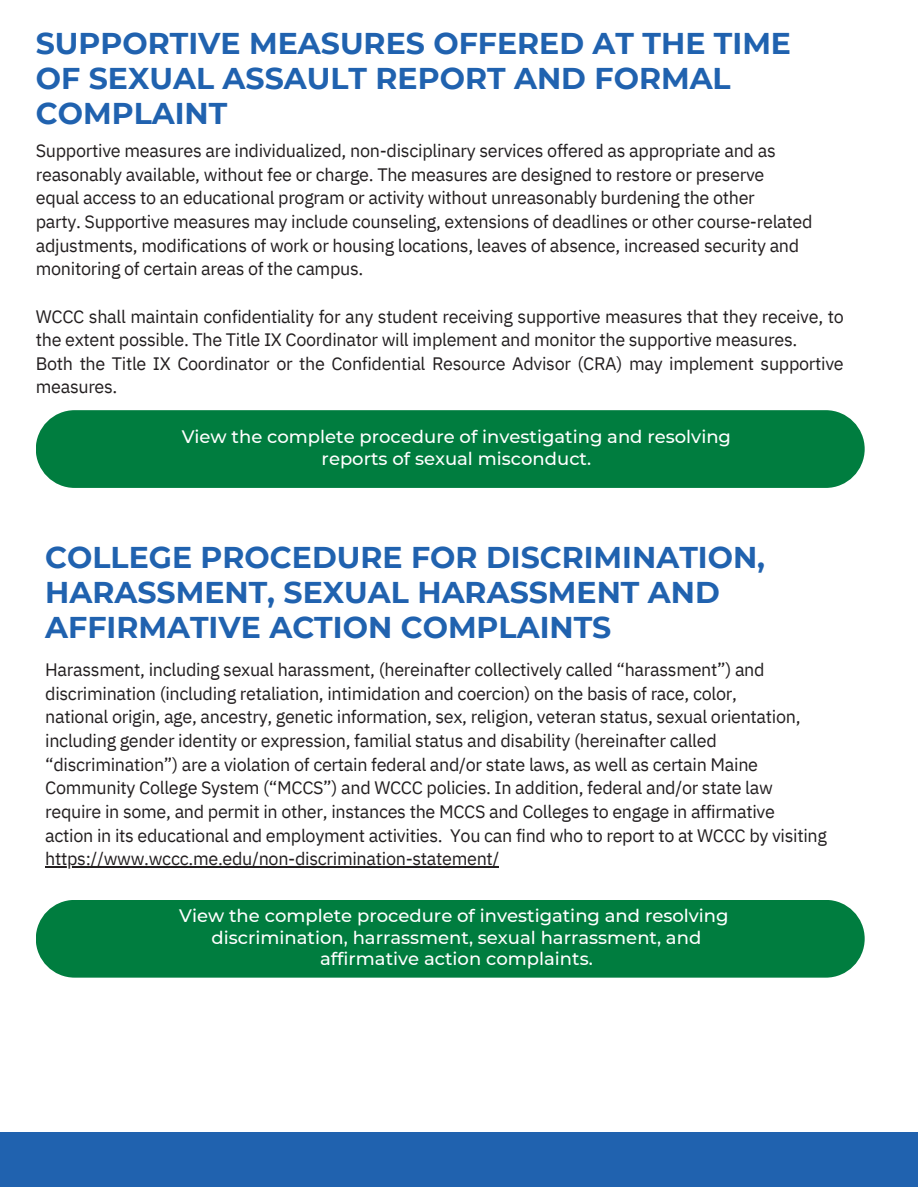
<style>
.page{position:relative;width:918px;height:1188px;background:#fff}
.page>*{position:absolute;margin:0;border:0;box-sizing:border-box;transform-origin:0 0}
.t1{font:700 30px/34.8px "Montserrat";color:#2062af}
.t2{font:18px/23.7px "IBM Plex Sans";letter-spacing:-.02em;color:#231f20}
.t3{font:500 18px/21.3px "Montserrat";color:#fff;text-align:center}
</style>
<div class="page">
<div style="left:0;top:1132px;width:918px;height:54px;background:#2062af"></div>
<div style="left:36px;top:410px;width:829px;height:78px;background:#007d3f;border-radius:39px"></div>
<hr style="left:45px;top:866px;width:454px;height:1px;background:#231f20">
<div style="left:36px;top:900px;width:829px;height:78px;background:#007d3f;border-radius:39px"></div>
<h1 class="t1" style="left:36px;top:26px;width:757px">SUPPORTIVE MEASURES OFFERED AT THE TIME<br>OF SEXUAL ASSAULT REPORT AND FORMAL<br>COMPLAINT</h1>
<p class="t2" style="left:36px;top:139px;width:741px">Supportive measures are individualized, non-disciplinary services offered as appropriate and as reasonably available, without fee or charge. The measures are designed to restore or preserve</p>
<p class="t2" style="left:36px;top:186px;width:721px">equal access to an educational program or activity without unreasonably burdening the other</p>
<p class="t2" style="left:36px;top:209px;width:778px">party. Supportive measures may include counseling, extensions of deadlines or other course-related adjustments, modifications of work or housing locations, leaves of absence, increased security and monitoring of certain areas of the campus.</p>
<p class="t2" style="left:36px;top:304px;width:810px">WCCC shall maintain confidentiality for any student receiving supportive measures that they receive, to the extent possible. The Title IX Coordinator will implement and monitor the supportive measures.</p>
<p class="t2" style="left:36px;top:351px;width:810px">Both the Title IX Coordinator or the Confidential Resource Advisor (CRA) may implement supportive measures.</p>
<p class="t3" style="left:182px;top:426px;width:551px">View the complete procedure of investigating and resolving reports of sexual misconduct.</p>
<h2 class="t1" style="left:45px;top:540px;width:721px">COLLEGE PROCEDURE FOR DISCRIMINATION,<br>HARASSMENT, SEXUAL HARASSMENT AND<br>AFFIRMATIVE ACTION COMPLAINTS</h2>
<h2 class="t2" style="left:45px;top:658px;width:721px">Harassment, including sexual harassment, (hereinafter collectively called “harassment”) and</h2>
<h1 class="t2" style="left:45px;top:681px;width:693px">discrimination (including retaliation, intimidation and coercion) on the basis of race, color,</h1>
<p class="t2" style="left:45px;top:705px;width:757px">national origin, age, ancestry, genetic information, sex, religion, veteran status, sexual orientation,</p>
<p class="t2" style="left:45px;top:728px;width:673px">including gender identity or expression, familial status and disability (hereinafter called</p>
<p class="t2" style="left:45px;top:752px;width:714px">“discrimination”) are a violation of certain federal and/or state laws, as well as certain Maine</p>
<p class="t2" style="left:45px;top:776px;width:729px">Community College System (“MCCS”) and WCCC policies. In addition, federal and/or state law</p>
<p class="t2" style="left:45px;top:799px;width:731px">require in some, and permit in other, instances the MCCS and Colleges to engage in affirmative</p>
<p class="t2" style="left:45px;top:823px;width:783px">action in its educational and employment activities. You can find who to report to at WCCC by visiting</p>
<p class="t2" style="left:45px;top:847px;width:456px">https://www.wccc.me.edu/non-discrimination-statement/</p>
<p class="t3" style="left:179px;top:905px;width:551px">View the complete procedure of investigating and resolving discrimination, harrassment, sexual harrassment, and affirmative action complaints.</p>
</div>
